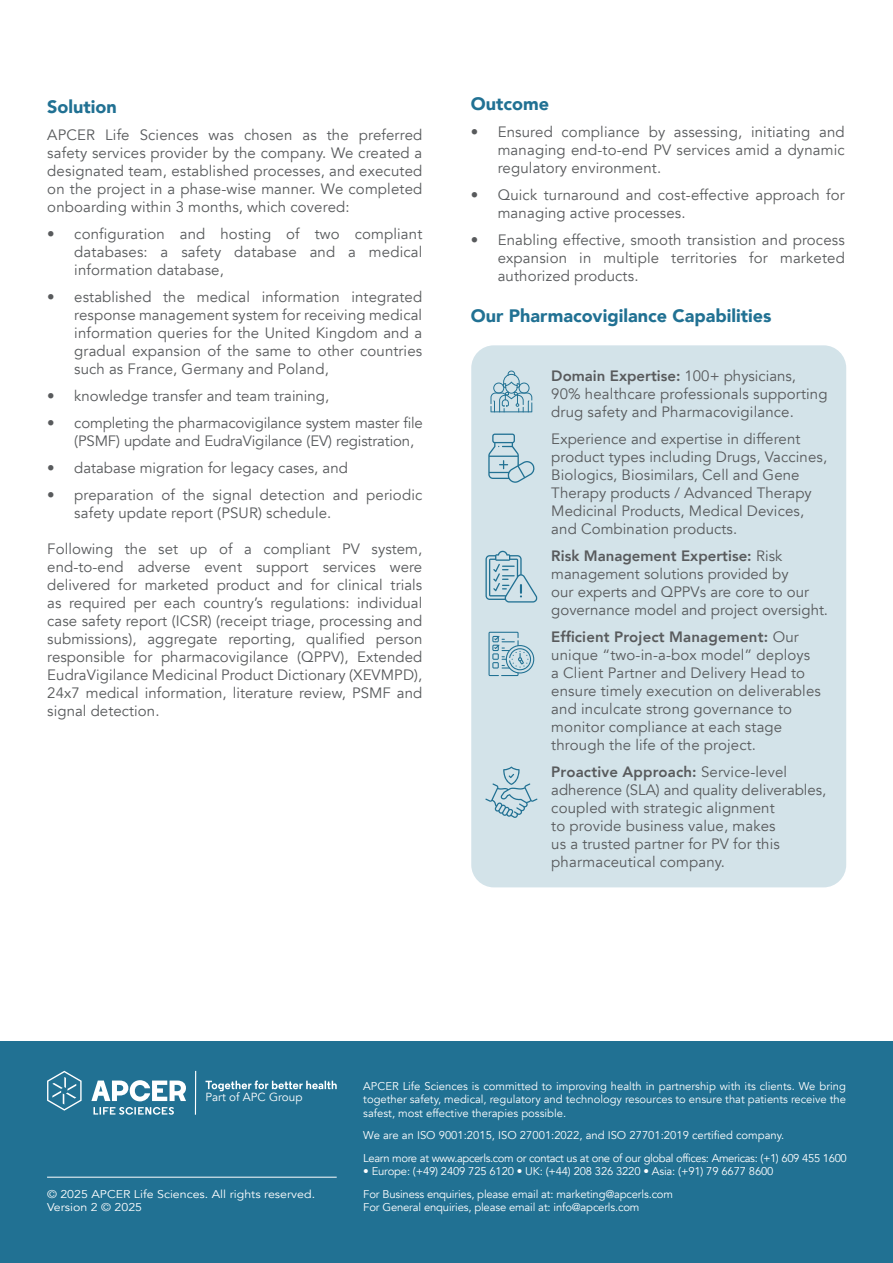
<style>
.page{position:relative;width:893px;height:1263px;background:#fff}
.page>*{position:absolute;margin:0;border:0;box-sizing:border-box;transform-origin:0 0}
.t1{font:900 18px "Avenir";color:#217193}
.t2{font:15px/18px "Avenir";letter-spacing:.01em;color:#585a5c}
.t3{font:15px/18px "Avenir";letter-spacing:-.01em;color:#585a5c}
.t4{font:11.7px "Avenir";color:#fff}
.t5{font:11.25px/13.5px "Avenir";color:#fff}
.t6{font:11.25px/22.5px "Avenir";letter-spacing:-.035em;color:#fff}
.t7{font:11.25px/13.5px "Avenir";color:#fff;scale:1.1 1}
.s1{font-weight:800}
</style>
<div class="page">
<div style="left:0;top:1042px;width:893px;height:221px;background:#217193"></div>
<svg style="left:47px;top:1071px;width:35px;height:40px"></svg>
<svg style="left:91px;top:1080px;width:95px;height:21px"></svg>
<svg style="left:93px;top:1107px;width:81px;height:8px"></svg>
<hr style="left:195px;top:1071px;width:1px;height:44px;background:#fff">
<svg style="left:206px;top:1080px;width:131px;height:11px"></svg>
<div style="left:471px;top:345px;width:375px;height:542px;background:#d3e3e9;border-radius:23px"></div>
<svg style="left:490px;top:371px;width:42px;height:41px"></svg>
<svg style="left:488px;top:434px;width:47px;height:49px"></svg>
<svg style="left:488px;top:632px;width:46px;height:44px"></svg>
<svg style="left:485px;top:551px;width:52px;height:51px"></svg>
<svg style="left:485px;top:766px;width:52px;height:52px"></svg>
<hr style="left:47px;top:1177px;width:290px;height:1px;background:#fff">
<p class="t1" style="left:47px;top:91px;width:71px">Solution</p>
<p class="t2" style="left:47px;top:126px;width:377px;text-align:justify">APCER Life Sciences was chosen as the preferred safety services provider by the company. We created a designated team, established processes, and executed on the project in a phase-wise manner. We completed onboarding within 3 months, which covered:</p>
<p class="t2" style="left:74px;top:225px;width:350px;text-align:justify;text-indent:-27px">• configuration and hosting of two compliant databases: a safety database and a medical information database,</p>
<p class="t2" style="left:74px;top:288px;width:349px;text-align:justify;text-indent:-27px">• established the medical information integrated response management system for receiving medical information queries for the United Kingdom and a gradual expansion of the same to other countries such as France, Germany and Poland,</p>
<p class="t2" style="left:47px;top:387px;width:283px">• knowledge transfer and team training,</p>
<p class="t3" style="left:74px;top:414px;width:350px;text-indent:-27px">• completing the pharmacovigilance system master file (PSMF) update and EudraVigilance (EV) registration,</p>
<p class="t2" style="left:47px;top:459px;width:302px">• database migration for legacy cases, and</p>
<p class="t2" style="left:74px;top:486px;width:350px;text-indent:-27px">• preparation of the signal detection and periodic safety update report (PSUR) schedule.</p>
<p class="t2" style="left:47px;top:540px;width:377px;text-align:justify">Following the set up of a compliant PV system, end-to-end adverse event support services were delivered for marketed product and for clinical trials as required per each country’s regulations: individual case safety report (ICSR) (receipt triage, processing and submissions), aggregate reporting, qualified person responsible for pharmacovigilance (QPPV), Extended EudraVigilance Medicinal Product Dictionary (XEVMPD), 24x7 medical information, literature review, PSMF and signal detection.</p>
<p class="t1" style="left:471px;top:89px;width:80px">Outcome</p>
<p class="t2" style="left:498px;top:123px;width:349px;text-align:justify;text-indent:-27px">• Ensured compliance by assessing, initiating and managing end-to-end PV services amid a dynamic regulatory environment.</p>
<p class="t2" style="left:498px;top:186px;width:349px;text-indent:-27px">• Quick turnaround and cost-effective approach for managing active processes.</p>
<p class="t2" style="left:498px;top:231px;width:349px;text-align:justify;text-indent:-27px">• Enabling effective, smooth transistion and process expansion in multiple territories for marketed authorized products.</p>
<p class="t1" style="left:471px;top:301px;width:302px">Our Pharmacovigilance Capabilities</p>
<p class="t2" style="left:551px;top:367px;width:278px"><span class="s1">Domain Expertise:</span> 100+ physicians,<br>90% healthcare professionals supporting drug safety and Pharmacovigilance.</p>
<p class="t2" style="left:551px;top:430px;width:277px">Experience and expertise in different product types including Drugs, Vaccines, Biologics, Biosimilars, Cell and Gene Therapy products / Advanced Therapy Medicinal Products, Medical Devices, and Combination products.</p>
<p class="t2" style="left:551px;top:547px;width:278px"><span class="s1">Risk Management Expertise:</span> Risk management solutions provided by<br>our experts and QPPVs are core to our governance model and project oversight.</p>
<p class="t2" style="left:551px;top:628px;width:271px"><span class="s1">Efficient Project Management:</span> Our unique “two-in-a-box model” deploys a Client Partner and Delivery Head to ensure timely execution on deliverables and inculcate strong governance to monitor compliance at each stage through the life of the project.</p>
<p class="t2" style="left:551px;top:763px;width:277px"><span class="s1">Proactive Approach:</span> Service-level adherence (SLA) and quality deliverables, coupled with strategic alignment<br>to provide business value, makes<br>us a trusted partner for PV for this pharmaceutical company.</p>
<p class="t4" style="left:205px;top:1090px;width:99px">Part of APC Group</p>
<p class="t7" style="left:47px;top:1187px;width:245px">© 2025 APCER Life Sciences. All rights reserved.<br>Version 2 © 2025</p>
<p class="t5" style="left:363px;top:1079px;width:484px;text-align:justify">APCER Life Sciences is committed to improving health in partnership with its clients. We bring together safety, medical, regulatory and technology resources to ensure that patients receive the safest, most effective therapies possible.</p>
<p class="t6" style="left:363px;top:1124px;width:485px">We are an ISO 9001:2015, ISO 27001:2022, and ISO 27701:2019 certified company.<br>Learn more at www.apcerls.com or contact us at one of our global offices: Americas: (+1) 609 455 1600</p>
<p class="t5" style="left:363px;top:1160px;width:412px;line-height:22.5px">• Europe: (+49) 2409 725 6120 • UK: (+44) 208 326 3220 • Asia: (+91) 79 6677 8600<br>For Business enquiries, please email at: marketing@apcerls.com</p>
<p class="t5" style="left:363px;top:1201px;width:278px">For General enquiries, please email at: info@apcerls.com</p>
<p class="t5" style="left:363px;top:1190px;width:321px">For Business enquiries, please email at: marketing@apcerls.com<br>For General enquiries, please email at: info@apcerls.com</p>
</div>
